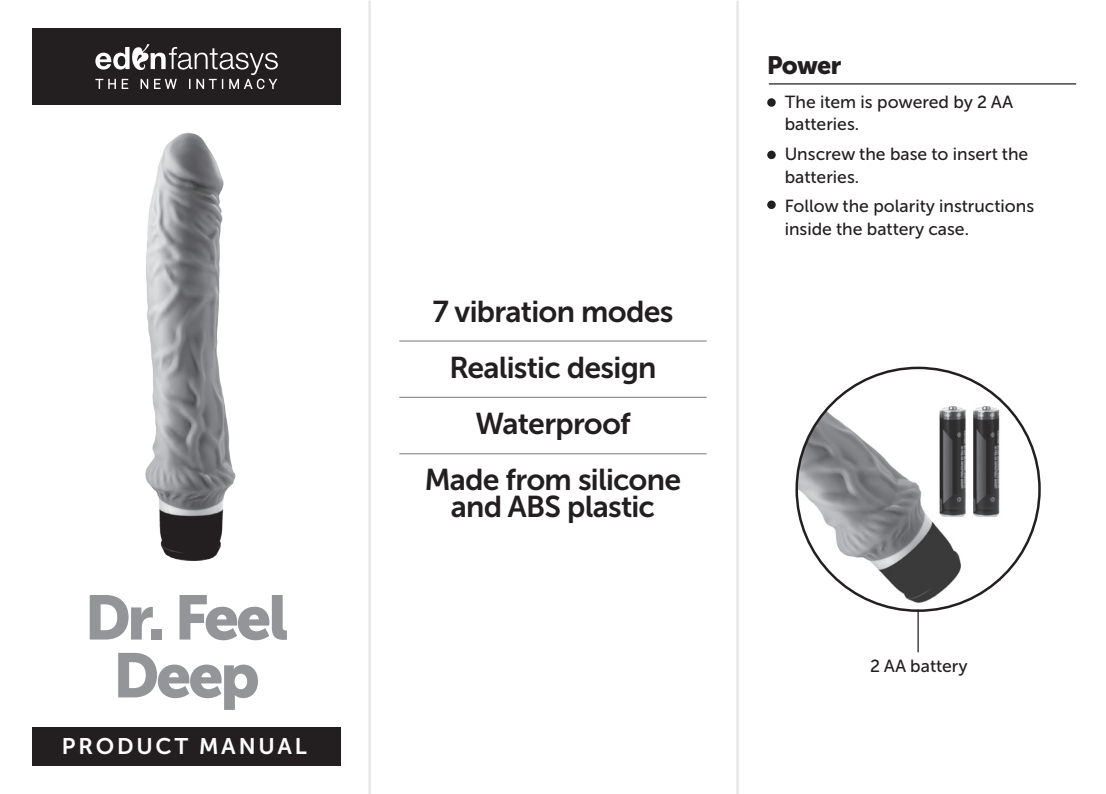
<style>
.page{position:relative;width:1106px;height:794px;background:#fff}
.page>*{position:absolute;margin:0;border:0;box-sizing:border-box;transform-origin:0 0}
.t1{font:62.25px/57.8px "Museo Sans Cyrl 900";letter-spacing:-.05em;color:#939598;text-align:center}
.t2{font:30px/55.8px "Museo Sans Cyrl 700";letter-spacing:-.025em;color:#231f20;text-align:center}
.t3{font:25px "Museo Sans Cyrl 900";letter-spacing:-.035em;color:#231f20}
.t4{font:22.5px "Museo Sans Cyrl 700";letter-spacing:.125em;color:#fff}
.t5{font:17.5px/22.5px "Museo Sans Cyrl 500";color:#231f20}
</style>
<div class="page">
<div style="left:32px;top:28px;width:309px;height:77px;background:#231f20"></div>
<svg style="left:95px;top:44px;width:183px;height:45px"></svg>
<div style="left:32px;top:726px;width:309px;height:39px;background:#231f20"></div>
<hr style="left:399px;top:340px;width:307px;height:2px;background:#939598">
<hr style="left:399px;top:397px;width:307px;height:1px;background:#939598">
<hr style="left:399px;top:453px;width:307px;height:1px;background:#939598">
<hr style="left:768px;top:83px;width:308px;height:2px;background:#231f20">
<div style="left:767px;top:151px;width:8px;height:8px;background:#231f20;border-radius:50%"></div>
<div style="left:767px;top:98px;width:8px;height:9px;background:#231f20;border-radius:50%"></div>
<div style="left:767px;top:200px;width:8px;height:9px;background:#231f20;border-radius:50%"></div>
<img style="left:145px;top:132px;width:91px;height:429px">
<img style="left:796px;top:368px;width:243px;height:242px;border-radius:121px">
<hr style="left:917px;top:609px;width:1px;height:43px;background:#231f20">
<hr style="left:368px;top:1px;width:3px;height:793px;background:#e5e8e7">
<hr style="left:736px;top:1px;width:3px;height:793px;background:#e5e8e7">
<h1 class="t1" style="left:85px;top:589px;width:205px">Dr. Feel<br>Deep</h1>
<p class="t4" style="left:62px;top:734px;width:246px">PRODUCT MANUAL</p>
<h2 class="t2" style="left:425px;top:284px;width:258px">7 vibration modes<br>Realistic design<br>Waterproof<br>Made from silicone</h2>
<h2 class="t2" style="left:451px;top:479px;width:206px">and ABS plastic</h2>
<h3 class="t3" style="left:767px;top:51px;width:76px">Power</h3>
<p class="t5" style="left:784px;top:91px;width:230px">The item is powered by 2 AA batteries.</p>
<p class="t5" style="left:784px;top:143px;width:245px">Unscrew the base to insert the batteries.</p>
<p class="t5" style="left:784px;top:195px;width:251px">Follow the polarity instructions inside the battery case.</p>
<p class="t5" style="left:870px;top:654px;width:99px">2 AA battery</p>
</div>
